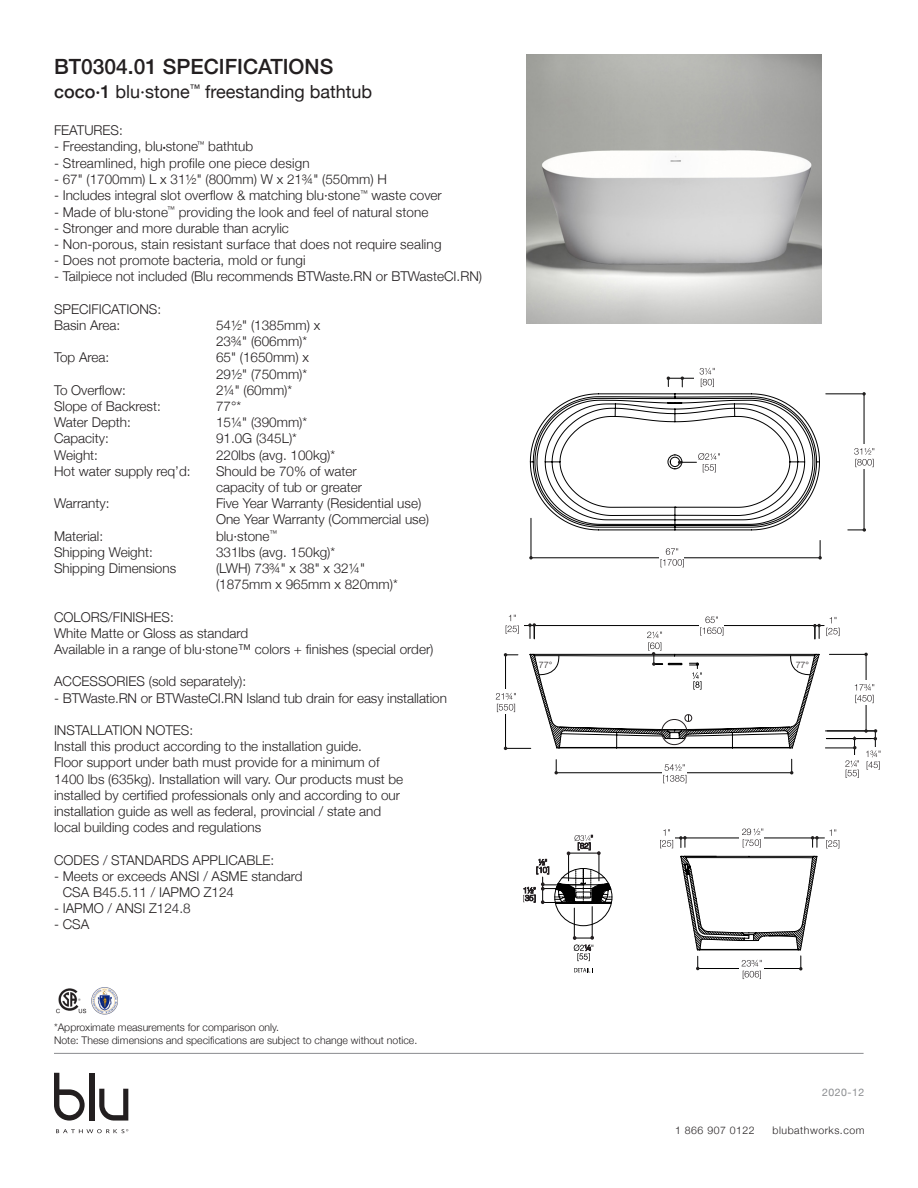
<style>
.page{position:relative;width:918px;height:1188px;background:#fff}
.page>*{position:absolute;margin:0;border:0;box-sizing:border-box;transform-origin:0 0}
.t1{font:500 21px "Helvetica Neue";color:#231f20}
.t2{font:18px "Helvetica Neue";color:#231f20}
.t3{font:300 13.5px/16.2px "Helvetica Neue";color:#231f20}
.t4{font:300 10.5px/12.6px "Helvetica Neue";color:#231f20}
.t5{font:300 10.5px "Helvetica Neue";letter-spacing:.05em;color:#231f20}
.t6{font:10.5px "Helvetica Neue";letter-spacing:.05em;color:#8a8c8f}
.t7{font:300 9px "Helvetica Neue";color:#231f20}
.s1{font-weight:500}
.s2{font-size:6px}
</style>
<div class="page">
<img style="left:527px;top:54px;width:295px;height:270px">
<img style="left:91px;top:987px;width:27px;height:28px">
<img style="left:56px;top:988px;width:30px;height:26px">
<hr style="left:531px;top:558px;width:289px;height:1px;background:#000">
<hr style="left:531px;top:518px;width:1px;height:40px;background:#000">
<div style="left:659px;top:552px;width:25px;height:9px;background:#fff"></div>
<svg style="left:661px;top:548px;width:23px;height:19px"></svg>
<svg style="left:529px;top:556px;width:4px;height:4px"></svg>
<svg style="left:818px;top:540px;width:4px;height:20px"></svg>
<hr style="left:864px;top:394px;width:1px;height:136px;background:#000">
<hr style="left:826px;top:394px;width:36px;height:1px;background:#000">
<svg style="left:848px;top:528px;width:18px;height:4px"></svg>
<svg style="left:862px;top:392px;width:4px;height:4px"></svg>
<div style="left:852px;top:444px;width:24px;height:25px;background:#fff"></div>
<svg style="left:854px;top:448px;width:21px;height:19px"></svg>
<svg style="left:530px;top:394px;width:290px;height:136px"></svg>
<hr style="left:668px;top:378px;width:39px;height:1px;background:#000">
<svg style="left:667px;top:377px;width:3px;height:10px"></svg>
<svg style="left:681px;top:377px;width:3px;height:10px"></svg>
<div style="left:695px;top:364px;width:24px;height:25px;background:#fff"></div>
<svg style="left:700px;top:368px;width:15px;height:19px"></svg>
<svg style="left:681px;top:855px;width:136px;height:95px"></svg>
<hr style="left:685px;top:856px;width:31px;height:1px;background:#000">
<hr style="left:673px;top:838px;width:151px;height:1px;background:#000">
<div style="left:739px;top:825px;width:25px;height:24px;background:#fff"></div>
<hr style="left:698px;top:968px;width:103px;height:1px;background:#000">
<svg style="left:799px;top:956px;width:3px;height:15px"></svg>
<svg style="left:696px;top:956px;width:3px;height:14px"></svg>
<div style="left:739px;top:964px;width:25px;height:9px;background:#fff"></div>
<svg style="left:742px;top:960px;width:20px;height:19px"></svg>
<hr style="left:574px;top:908px;width:1px;height:31px;background:#000">
<hr style="left:592px;top:907px;width:1px;height:30px;background:#000">
<svg style="left:523px;top:835px;width:89px;height:69px"></svg>
<svg style="left:811px;top:836px;width:8px;height:11px"></svg>
<svg style="left:826px;top:829px;width:13px;height:19px"></svg>
<svg style="left:679px;top:836px;width:8px;height:12px"></svg>
<div style="left:659px;top:825px;width:15px;height:25px;background:#fff"></div>
<svg style="left:660px;top:829px;width:13px;height:19px"></svg>
<svg style="left:742px;top:828px;width:22px;height:20px"></svg>
<svg style="left:496px;top:615px;width:385px;height:168px"></svg>
<svg style="left:573px;top:936px;width:21px;height:36px"></svg>
<hr style="left:54px;top:1053px;width:810px;height:1px;background:#8a8c8f">
<div style="left:89px;top:1073px;width:6px;height:47px;background:#231f20"></div>
<svg style="left:54px;top:1073px;width:31px;height:48px"></svg>
<svg style="left:99px;top:1089px;width:29px;height:32px"></svg>
<svg style="left:56px;top:1129px;width:72px;height:4px"></svg>
<p class="t1" style="left:54px;top:50px;width:281px">BT0304.01 SPECIFICATIONS</p>
<p class="t2" style="left:54px;top:79px;width:320px"><span class="s1">coco∙1</span> blu∙stone<sup>™</sup> freestanding bathtub</p>
<p class="t3" style="left:54px;top:121px;width:70px">FEATURES:</p>
<p class="t3" style="left:54px;top:138px;width:201px">- Freestanding, blu<span class="s2">•</span>stone<sup>™</sup> bathtub</p>
<p class="t3" style="left:54px;top:154px;width:257px">- Streamlined, high profile one piece design</p>
<p class="t3" style="left:54px;top:170px;width:334px">- 67" (1700mm) L x 31½" (800mm) W x 21¾" (550mm) H</p>
<p class="t3" style="left:54px;top:186px;width:389px">- Includes integral slot overflow &amp; matching blu·stone<sup>™</sup> waste cover</p>
<p class="t3" style="left:54px;top:203px;width:376px">- Made of blu·stone<sup>™</sup> providing the look and feel of natural stone</p>
<p class="t3" style="left:54px;top:219px;width:236px">- Stronger and more durable than acrylic</p>
<p class="t3" style="left:54px;top:235px;width:389px">- Non-porous, stain resistant surface that does not require sealing</p>
<p class="t3" style="left:54px;top:251px;width:253px">- Does not promote bacteria, mold or fungi</p>
<p class="t3" style="left:54px;top:267px;width:430px">- Tailpiece not included (Blu recommends BTWaste.RN or BTWasteCI.RN)</p>
<p class="t3" style="left:54px;top:300px;width:109px">SPECIFICATIONS:</p>
<p class="t3" style="left:54px;top:316px;width:68px">Basin Area:</p>
<p class="t3" style="left:216px;top:316px;width:106px">54½" (1385mm) x</p>
<p class="t3" style="left:216px;top:332px;width:93px">23¾" (606mm)*</p>
<p class="t3" style="left:54px;top:348px;width:57px">Top Area:</p>
<p class="t3" style="left:216px;top:348px;width:95px">65" (1650mm) x</p>
<p class="t3" style="left:216px;top:365px;width:93px">29½" (750mm)*</p>
<p class="t3" style="left:54px;top:381px;width:74px">To Overflow:</p>
<p class="t3" style="left:216px;top:381px;width:78px">2¼" (60mm)*</p>
<p class="t3" style="left:54px;top:397px;width:108px">Slope of Backrest:</p>
<p class="t3" style="left:216px;top:397px;width:27px">77°*</p>
<p class="t3" style="left:54px;top:413px;width:78px">Water Depth:</p>
<p class="t3" style="left:216px;top:413px;width:93px">15¼" (390mm)*</p>
<p class="t3" style="left:54px;top:429px;width:56px">Capacity:</p>
<p class="t3" style="left:216px;top:429px;width:83px">91.0G (345L)*</p>
<p class="t3" style="left:54px;top:446px;width:46px">Weight:</p>
<p class="t3" style="left:216px;top:446px;width:121px">220lbs (avg. 100kg)*</p>
<p class="t3" style="left:54px;top:462px;width:138px">Hot water supply req’d:</p>
<p class="t3" style="left:216px;top:462px;width:148px">Should be 70% of water capacity of tub or greater</p>
<p class="t3" style="left:54px;top:494px;width:57px">Warranty:</p>
<p class="t3" style="left:216px;top:494px;width:215px">Five Year Warranty (Residential use)<br>One Year Warranty (Commercial use)</p>
<p class="t3" style="left:54px;top:527px;width:51px">Material:</p>
<p class="t3" style="left:216px;top:527px;width:63px">blu·stone<sup>™</sup></p>
<p class="t3" style="left:54px;top:543px;width:100px">Shipping Weight:</p>
<p class="t3" style="left:216px;top:543px;width:121px">331lbs (avg. 150kg)*</p>
<p class="t3" style="left:54px;top:559px;width:124px">Shipping Dimensions</p>
<p class="t3" style="left:216px;top:559px;width:151px">(LWH) 73¾" x 38" x 32¼"</p>
<p class="t3" style="left:216px;top:575px;width:183px">(1875mm x 965mm x 820mm)*</p>
<p class="t3" style="left:54px;top:608px;width:121px">COLORS/FINISHES:</p>
<p class="t3" style="left:54px;top:624px;width:196px">White Matte or Gloss as standard</p>
<p class="t3" style="left:54px;top:640px;width:381px">Available in a range of blu·stone™ colors + finishes (special order)</p>
<p class="t3" style="left:54px;top:672px;width:194px">ACCESSORIES (sold separately):</p>
<p class="t3" style="left:54px;top:689px;width:394px">- BTWaste.RN or BTWasteCI.RN Island tub drain for easy installation</p>
<p class="t3" style="left:54px;top:721px;width:141px">INSTALLATION NOTES:</p>
<p class="t3" style="left:54px;top:737px;width:310px">Install this product according to the installation guide.</p>
<p class="t3" style="left:54px;top:753px;width:327px">Floor support under bath must provide for a minimum of</p>
<p class="t3" style="left:54px;top:770px;width:351px">1400 lbs (635kg). Installation will vary. Our products must be</p>
<p class="t3" style="left:54px;top:786px;width:348px">installed by certified professionals only and according to our</p>
<p class="t3" style="left:54px;top:802px;width:329px">installation guide as well as federal, provincial / state and</p>
<p class="t3" style="left:54px;top:818px;width:209px">local building codes and regulations</p>
<p class="t3" style="left:54px;top:851px;width:222px">CODES / STANDARDS APPLICABLE:</p>
<p class="t3" style="left:63px;top:867px;width:241px;text-indent:-9px">- Meets or exceeds ANSI / ASME standard<br>CSA B45.5.11 / IAPMO Z124</p>
<p class="t3" style="left:54px;top:899px;width:138px">- IAPMO / ANSI Z124.8</p>
<p class="t3" style="left:54px;top:915px;width:37px">- CSA</p>
<p class="t4" style="left:54px;top:1020px;width:365px">*Approximate measurements for comparison only.<br>Note: These dimensions and specifications are subject to change without notice.</p>
<p class="t7" style="left:539px;top:657px;width:15px">77°</p>
<p class="t7" style="left:796px;top:657px;width:15px">77°</p>
<p class="t6" style="left:822px;top:1084px;width:44px">2020-12</p>
<p class="t5" style="left:675px;top:1121px;width:81px">1 866 907 0122</p>
<p class="t5" style="left:773px;top:1121px;width:93px">blubathworks.com</p>
</div>
